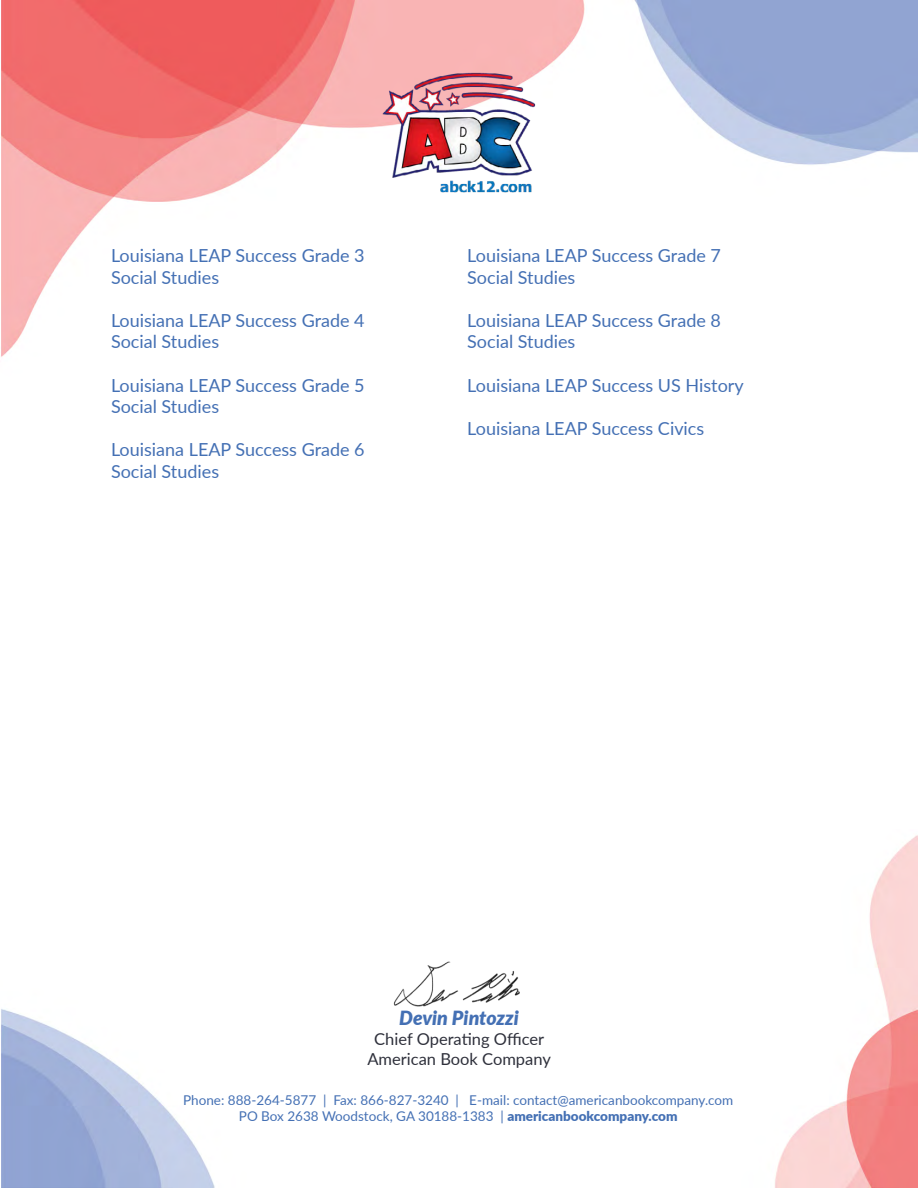
<style>
.page{position:relative;width:918px;height:1188px;background:#fff}
.page>*{position:absolute;margin:0;border:0;box-sizing:border-box;transform-origin:0 0}
.t1{font:italic 900 19.5px "Lato";color:#4470b4}
.t2{font:18px/21.6px "Lato";color:#4470b4}
.t3{font:16.5px/19.8px "Lato";color:#2e303b;text-align:center}
.t4{font:13.5px/16.2px "Lato";color:#4470b4;text-align:center}
.s1{font-weight:900}
</style>
<div class="page">
<img style="left:1px;top:0;width:917px;height:1188px">
<img style="left:378px;top:54px;width:162px;height:162px">
<img style="left:388px;top:946px;width:146px;height:74px">
<p class="t2" style="left:111px;top:244px;width:255px">Louisiana LEAP Success Grade 3<br>Social Studies</p>
<p class="t2" style="left:111px;top:309px;width:255px">Louisiana LEAP Success Grade 4<br>Social Studies</p>
<p class="t2" style="left:111px;top:373px;width:255px">Louisiana LEAP Success Grade 5<br>Social Studies</p>
<p class="t2" style="left:111px;top:438px;width:255px">Louisiana LEAP Success Grade 6<br>Social Studies</p>
<p class="t2" style="left:467px;top:244px;width:255px">Louisiana LEAP Success Grade 7<br>Social Studies</p>
<p class="t2" style="left:467px;top:309px;width:255px">Louisiana LEAP Success Grade 8<br>Social Studies</p>
<p class="t2" style="left:467px;top:373px;width:278px">Louisiana LEAP Success US History</p>
<p class="t2" style="left:467px;top:417px;width:239px">Louisiana LEAP Success Civics</p>
<p class="t1" style="left:399px;top:1003px;width:121px">Devin Pintozzi</p>
<p class="t3" style="left:367px;top:1028px;width:185px">Chief Operating Officer<br>American Book Company</p>
<p class="t4" style="left:183px;top:1091px;width:552px">Phone: 888-264-5877 | Fax: 866-827-3240 | E-mail: contact@americanbookcompany.com<br>PO Box 2638 Woodstock, GA 30188-1383 | <span class="s1">americanbookcompany.com</span></p>
</div>
